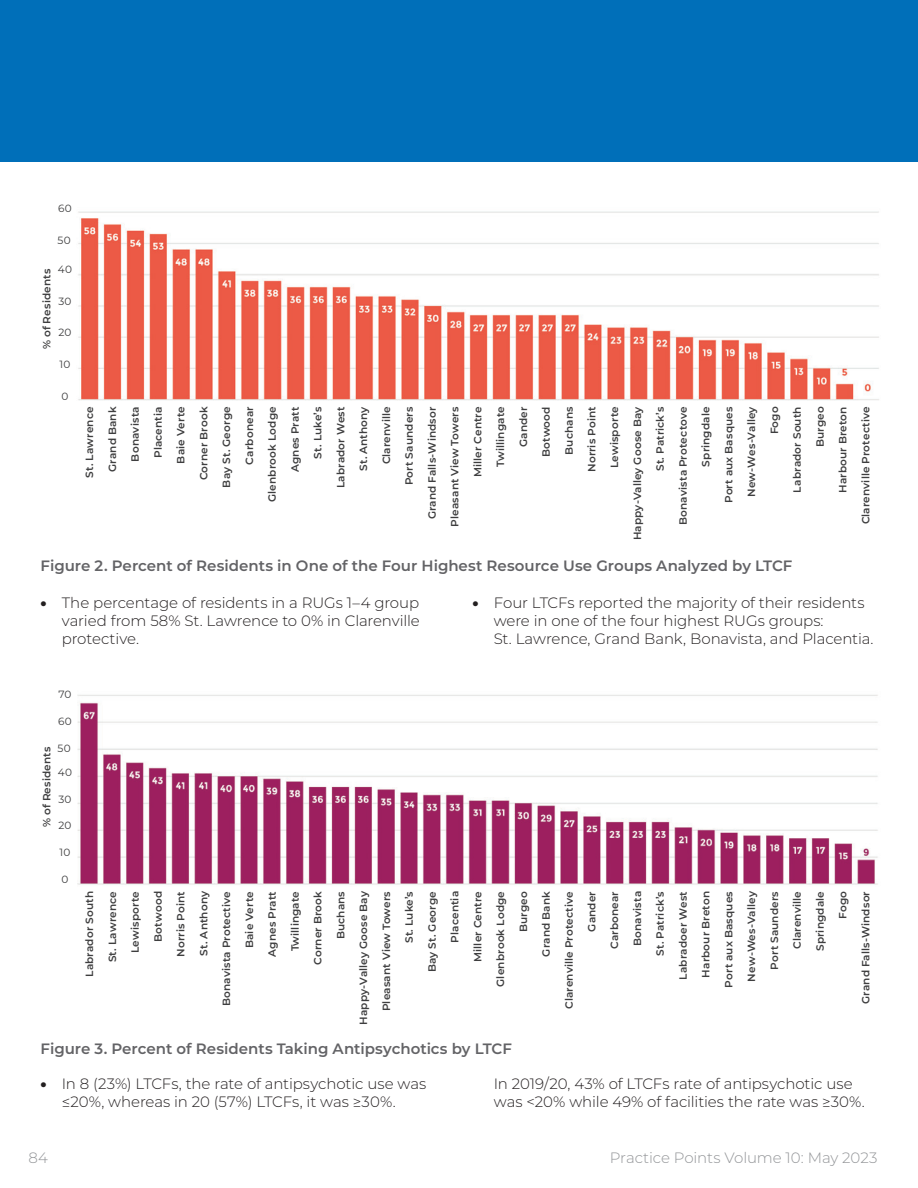
<style>
.page{position:relative;width:918px;height:1188px;background:#fff}
.page>*{position:absolute;margin:0;border:0;box-sizing:border-box;transform-origin:0 0}
.t1{font:300 15px/18px "Montserrat";letter-spacing:-.01em;color:#231f20}
.Figure_Title{font:600 15px "Montserrat";color:#636366}
.t2{font:300 15px "Montserrat";letter-spacing:-.005em;color:#939598}
.Figure_Note{font:600 10.5px "Montserrat";letter-spacing:.015em;color:#3e3e3f}
.Figure_Note-2{font:10.5px "Montserrat";letter-spacing:.025em;color:#3e3e3f}
.s1{font-weight:900}
</style>
<div class="page">
<div style="left:0;top:0;width:918px;height:162px;background:#006fb9"></div>
<img style="left:77px;top:695px;width:801px;height:190px">
<img style="left:78px;top:211px;width:801px;height:190px">
<p class="Figure_Note-2" style="left:58px;top:202px;width:15px">60</p>
<p class="Figure_Note-2" style="left:58px;top:233px;width:15px">50</p>
<p class="Figure_Note-2" style="left:58px;top:262px;width:16px">40</p>
<p class="Figure_Note" style="left:39px;top:349px;width:82px;rotate:-90deg">% of Residents</p>
<p class="Figure_Note-2" style="left:58px;top:294px;width:15px">30</p>
<p class="Figure_Note-2" style="left:58px;top:325px;width:14px">20</p>
<p class="Figure_Note-2" style="left:60px;top:357px;width:12px">10</p>
<p class="Figure_Note-2" style="left:62px;top:389px;width:8px">0</p>
<p class="Figure_Note" style="left:82px;top:478px;width:73px;rotate:-90deg">St. Lawrence</p>
<p class="Figure_Note" style="left:105px;top:472px;width:67px;rotate:-90deg">Grand Bank</p>
<p class="Figure_Note" style="left:128px;top:462px;width:56px;rotate:-90deg">Bonavista</p>
<p class="Figure_Note" style="left:151px;top:458px;width:53px;rotate:-90deg">Placentia</p>
<p class="Figure_Note" style="left:173px;top:464px;width:59px;rotate:-90deg">Baie Verte</p>
<p class="Figure_Note" style="left:196px;top:480px;width:75px;rotate:-90deg">Corner Brook</p>
<p class="Figure_Note" style="left:219px;top:488px;width:83px;rotate:-90deg">Bay St. George</p>
<p class="Figure_Note" style="left:242px;top:465px;width:60px;rotate:-90deg">Carbonear</p>
<p class="Figure_Note" style="left:265px;top:502px;width:97px;rotate:-90deg">Glenbrook Lodge</p>
<p class="Figure_Note" style="left:288px;top:472px;width:67px;rotate:-90deg">Agnes Pratt</p>
<p class="Figure_Note" style="left:310px;top:459px;width:54px;rotate:-90deg">St. Luke’s</p>
<p class="Figure_Note" style="left:333px;top:488px;width:83px;rotate:-90deg">Labrador West</p>
<p class="Figure_Note" style="left:356px;top:471px;width:66px;rotate:-90deg">St. Anthony</p>
<p class="Figure_Note" style="left:379px;top:464px;width:59px;rotate:-90deg">Clarenville</p>
<p class="Figure_Note" style="left:402px;top:485px;width:80px;rotate:-90deg">Port Saunders</p>
<p class="Figure_Note" style="left:425px;top:519px;width:114px;rotate:-90deg">Grand Falls-Windsor</p>
<p class="Figure_Note" style="left:447px;top:527px;width:122px;rotate:-90deg">Pleasant View Towers</p>
<p class="Figure_Note" style="left:470px;top:477px;width:72px;rotate:-90deg">Miller Centre</p>
<p class="Figure_Note" style="left:493px;top:467px;width:62px;rotate:-90deg">Twillingate</p>
<p class="Figure_Note" style="left:516px;top:447px;width:42px;rotate:-90deg">Gander</p>
<p class="Figure_Note" style="left:539px;top:457px;width:52px;rotate:-90deg">Botwood</p>
<p class="Figure_Note" style="left:561px;top:455px;width:50px;rotate:-90deg">Buchans</p>
<p class="Figure_Note" style="left:584px;top:472px;width:67px;rotate:-90deg">Norris Point</p>
<p class="Figure_Note" style="left:607px;top:468px;width:63px;rotate:-90deg">Lewisporte</p>
<p class="Figure_Note" style="left:630px;top:540px;width:136px;rotate:-90deg">Happy-Valley Goose Bay</p>
<p class="Figure_Note" style="left:653px;top:471px;width:66px;rotate:-90deg">St. Patrick’s</p>
<p class="Figure_Note" style="left:676px;top:525px;width:120px;rotate:-90deg">Bonavista Protectove</p>
<p class="Figure_Note" style="left:698px;top:467px;width:62px;rotate:-90deg">Springdale</p>
<p class="Figure_Note" style="left:721px;top:503px;width:98px;rotate:-90deg">Port aux Basques</p>
<p class="Figure_Note" style="left:744px;top:497px;width:92px;rotate:-90deg">New-Wes-Valley</p>
<p class="Figure_Note" style="left:767px;top:434px;width:29px;rotate:-90deg">Fogo</p>
<p class="Figure_Note" style="left:790px;top:493px;width:88px;rotate:-90deg">Labrador South</p>
<p class="Figure_Note" style="left:813px;top:447px;width:42px;rotate:-90deg">Burgeo</p>
<p class="Figure_Note" style="left:835px;top:493px;width:88px;rotate:-90deg">Harbour Breton</p>
<p class="Figure_Note" style="left:858px;top:524px;width:119px;rotate:-90deg">Clarenville Protective</p>
<p class="Figure_Title" style="left:40px;top:555px;width:753px">Figure 2. Percent of Residents in One of the Four Highest Resource Use Groups Analyzed by LTCF</p>
<p class="t1" style="left:62px;top:593px;width:360px;text-align:justify;text-indent:-21px"><span class="s1">•</span> The percentage of residents in a RUGs 1–4 group varied from 58% St. Lawrence to 0% in Clarenville protective.</p>
<p class="t1" style="left:494px;top:593px;width:381px;text-indent:-21px"><span class="s1">•</span> Four LTCFs reported the majority of their residents were in one of the four highest RUGs groups:<br>St. Lawrence, Grand Bank, Bonavista, and Placentia.</p>
<p class="Figure_Note-2" style="left:58px;top:688px;width:15px">70</p>
<p class="Figure_Note-2" style="left:58px;top:714px;width:15px">60</p>
<p class="Figure_Note-2" style="left:58px;top:741px;width:15px">50</p>
<p class="Figure_Note-2" style="left:58px;top:765px;width:16px">40</p>
<p class="Figure_Note" style="left:39px;top:827px;width:82px;rotate:-90deg">% of Residents</p>
<p class="Figure_Note-2" style="left:58px;top:792px;width:15px">30</p>
<p class="Figure_Note-2" style="left:58px;top:818px;width:14px">20</p>
<p class="Figure_Note-2" style="left:60px;top:845px;width:12px">10</p>
<p class="Figure_Note-2" style="left:62px;top:872px;width:8px">0</p>
<p class="Figure_Note" style="left:82px;top:977px;width:88px;rotate:-90deg">Labrador South</p>
<p class="Figure_Note" style="left:105px;top:962px;width:73px;rotate:-90deg">St. Lawrence</p>
<p class="Figure_Note" style="left:128px;top:953px;width:63px;rotate:-90deg">Lewisporte</p>
<p class="Figure_Note" style="left:151px;top:942px;width:52px;rotate:-90deg">Botwood</p>
<p class="Figure_Note" style="left:173px;top:957px;width:67px;rotate:-90deg">Norris Point</p>
<p class="Figure_Note" style="left:196px;top:956px;width:66px;rotate:-90deg">St. Anthony</p>
<p class="Figure_Note" style="left:219px;top:1006px;width:117px;rotate:-90deg">Bonavista Protective</p>
<p class="Figure_Note" style="left:242px;top:948px;width:59px;rotate:-90deg">Baie Verte</p>
<p class="Figure_Note" style="left:265px;top:957px;width:67px;rotate:-90deg">Agnes Pratt</p>
<p class="Figure_Note" style="left:288px;top:951px;width:62px;rotate:-90deg">Twillingate</p>
<p class="Figure_Note" style="left:310px;top:965px;width:75px;rotate:-90deg">Corner Brook</p>
<p class="Figure_Note" style="left:333px;top:939px;width:50px;rotate:-90deg">Buchans</p>
<p class="Figure_Note" style="left:356px;top:1025px;width:136px;rotate:-90deg">Happy-Valley Goose Bay</p>
<p class="Figure_Note" style="left:379px;top:1011px;width:122px;rotate:-90deg">Pleasant View Towers</p>
<p class="Figure_Note" style="left:402px;top:943px;width:54px;rotate:-90deg">St. Luke’s</p>
<p class="Figure_Note" style="left:425px;top:972px;width:83px;rotate:-90deg">Bay St. George</p>
<p class="Figure_Note" style="left:447px;top:943px;width:53px;rotate:-90deg">Placentia</p>
<p class="Figure_Note" style="left:470px;top:962px;width:72px;rotate:-90deg">Miller Centre</p>
<p class="Figure_Note" style="left:493px;top:987px;width:97px;rotate:-90deg">Glenbrook Lodge</p>
<p class="Figure_Note" style="left:516px;top:932px;width:42px;rotate:-90deg">Burgeo</p>
<p class="Figure_Note" style="left:539px;top:957px;width:67px;rotate:-90deg">Grand Bank</p>
<p class="Figure_Note" style="left:561px;top:1009px;width:119px;rotate:-90deg">Clarenville Protective</p>
<p class="Figure_Note" style="left:584px;top:932px;width:42px;rotate:-90deg">Gander</p>
<p class="Figure_Note" style="left:607px;top:949px;width:60px;rotate:-90deg">Carbonear</p>
<p class="Figure_Note" style="left:630px;top:946px;width:56px;rotate:-90deg">Bonavista</p>
<p class="Figure_Note" style="left:653px;top:956px;width:66px;rotate:-90deg">St. Patrick’s</p>
<p class="Figure_Note" style="left:676px;top:980px;width:90px;rotate:-90deg">Labradoer West</p>
<p class="Figure_Note" style="left:698px;top:978px;width:88px;rotate:-90deg">Harbour Breton</p>
<p class="Figure_Note" style="left:721px;top:988px;width:98px;rotate:-90deg">Port aux Basques</p>
<p class="Figure_Note" style="left:744px;top:982px;width:92px;rotate:-90deg">New-Wes-Valley</p>
<p class="Figure_Note" style="left:767px;top:970px;width:80px;rotate:-90deg">Port Saunders</p>
<p class="Figure_Note" style="left:790px;top:949px;width:59px;rotate:-90deg">Clarenville</p>
<p class="Figure_Note" style="left:813px;top:951px;width:62px;rotate:-90deg">Springdale</p>
<p class="Figure_Note" style="left:835px;top:919px;width:29px;rotate:-90deg">Fogo</p>
<p class="Figure_Note" style="left:858px;top:1004px;width:114px;rotate:-90deg">Grand Falls-Windsor</p>
<p class="Figure_Title" style="left:40px;top:1038px;width:473px">Figure 3. Percent of Residents Taking Antipsychotics by LTCF</p>
<p class="t1" style="left:494px;top:1074px;width:373px">In 2019/20, 43% of LTCFs rate of antipsychotic use was &lt;20% while 49% of facilities the rate was ≥30%.</p>
<p class="t1" style="left:62px;top:1074px;width:366px;text-indent:-21px"><span class="s1">•</span> In 8 (23%) LTCFs, the rate of antipsychotic use was ≤20%, whereas in 20 (57%) LTCFs, it was ≥30%.</p>
<h1 class="t2" style="left:28px;top:1148px;width:21px">84</h1>
<h1 class="t2" style="left:610px;top:1148px;width:269px">Practice Points Volume 10: May 2023</h1>
</div>
